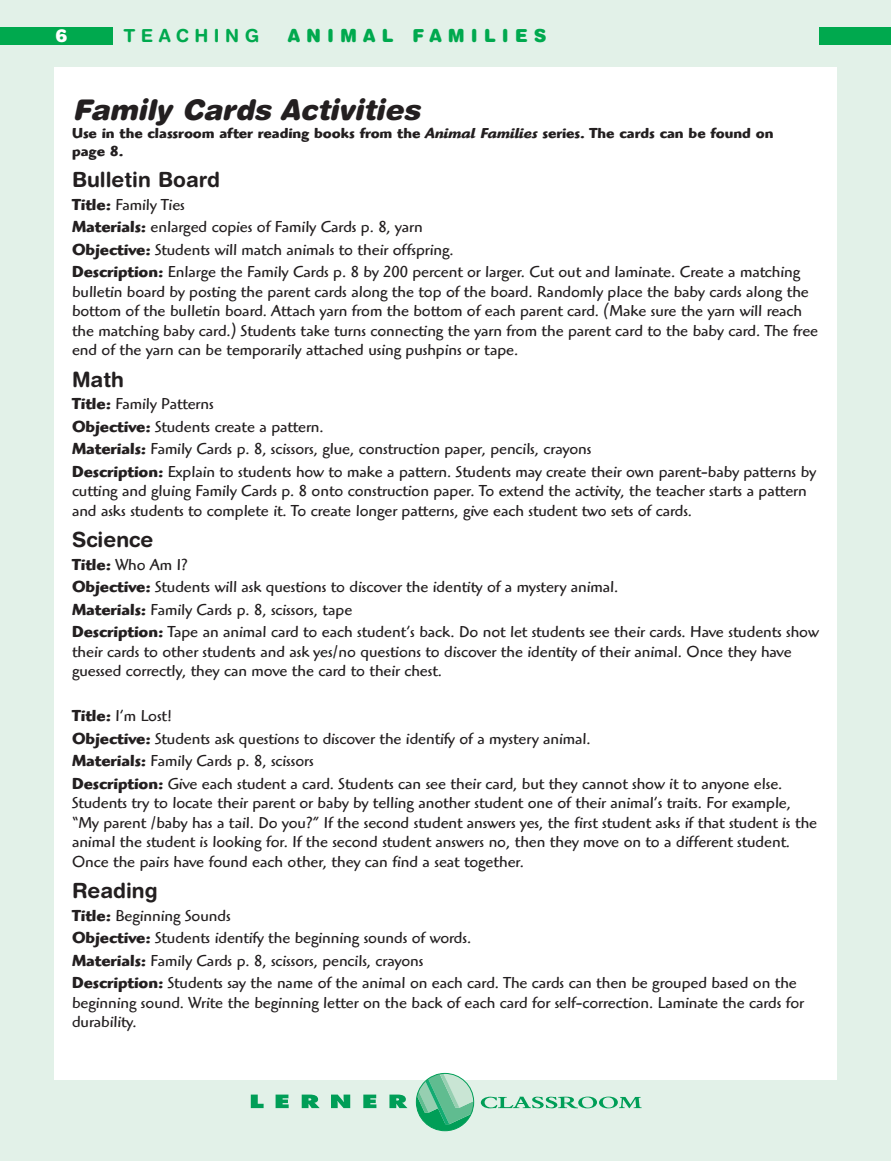
<style>
.page{position:relative;width:891px;height:1161px;background:#e2f1e8}
.page>*{position:absolute;margin:0;border:0;box-sizing:border-box;transform-origin:0 0}
.t1{font:italic 900 28.5px "Helvetica Rounded";color:#231f20}
.t2{font:700 21px "Helvetica Rounded";color:#231f20}
.t3{font:900 18px "Helvetica Rounded";letter-spacing:.335em;color:#00a94e}
.t4{font:700 18px "Helvetica Rounded";letter-spacing:.305em;color:#00a94e}
.t5{font:900 18px "Helvetica Rounded";color:#fff}
.t6{font:16.5px/22.5px "Highlander";color:#231f20}
.t7{font:700 15px/18px "Highlander";color:#231f20}
.s1{font-style:italic}
.s2{font-weight:700}
</style>
<div class="page">
<div style="left:54px;top:67px;width:783px;height:1013px;background:#fff"></div>
<svg style="left:416px;top:1073px;width:58px;height:58px"></svg>
<svg style="left:251px;top:1095px;width:13px;height:13px"></svg>
<svg style="left:276px;top:1095px;width:13px;height:13px"></svg>
<svg style="left:302px;top:1095px;width:18px;height:13px"></svg>
<svg style="left:331px;top:1095px;width:19px;height:13px"></svg>
<svg style="left:363px;top:1095px;width:13px;height:13px"></svg>
<svg style="left:389px;top:1095px;width:18px;height:13px"></svg>
<svg style="left:481px;top:1097px;width:161px;height:11px"></svg>
<div style="left:0;top:27px;width:112px;height:18px;background:#00a94e"></div>
<div style="left:819px;top:27px;width:72px;height:18px;background:#00a94e"></div>
<p class="t5" style="left:56px;top:29px;width:14px">6</p>
<p class="t4" style="left:123px;top:28px;width:137px">TEACHING</p>
<p class="t3" style="left:288px;top:28px;width:260px">ANIMAL FAMILIES</p>
<h1 class="t1" style="left:72px;top:99px;width:355px">Family Cards Activities</h1>
<p class="t7" style="left:72px;top:126px;width:703px">Use in the classroom after reading books from the <span class="s1">Animal Families</span> series. The cards can be found on page 8.</p>
<p class="t2" style="left:72px;top:172px;width:149px">Bulletin Board</p>
<p class="t6" style="left:72px;top:195px;width:730px"><span class="s2">Title:</span> Family Ties<br><span class="s2">Materials:</span> enlarged copies of Family Cards p. 8, yarn<br><span class="s2">Objective:</span> Students will match animals to their offspring.<br><span class="s2">Description:</span> Enlarge the Family Cards p. 8 by 200 percent or larger. Cut out and laminate. Create a matching</p>
<p class="t6" style="left:72px;top:284px;width:748px;line-height:19.5px">bulletin board by posting the parent cards along the top of the board. Randomly place the baby cards along the bottom of the bulletin board. Attach yarn from the bottom of each parent card. (Make sure the yarn will reach the matching baby card.) Students take turns connecting the yarn from the parent card to the baby card. The free end of the yarn can be temporarily attached using pushpins or tape.</p>
<p class="t2" style="left:72px;top:371px;width:54px">Math</p>
<p class="t6" style="left:72px;top:395px;width:745px"><span class="s2">Title:</span> Family Patterns<br><span class="s2">Objective:</span> Students create a pattern.<br><span class="s2">Materials:</span> Family Cards p. 8, scissors, glue, construction paper, pencils, crayons<br><span class="s2">Description:</span> Explain to students how to make a pattern. Students may create their own parent-baby patterns by</p>
<p class="t6" style="left:72px;top:483px;width:736px;line-height:19.5px">cutting and gluing Family Cards p. 8 onto construction paper. To extend the activity, the teacher starts a pattern and asks students to complete it. To create longer patterns, give each student two sets of cards.</p>
<p class="t2" style="left:72px;top:532px;width:83px">Science</p>
<p class="t6" style="left:72px;top:555px;width:748px"><span class="s2">Title:</span> Who Am I?<br><span class="s2">Objective:</span> Students will ask questions to discover the identity of a mystery animal.<br><span class="s2">Materials:</span> Family Cards p. 8, scissors, tape<br><span class="s2">Description:</span> Tape an animal card to each student’s back. Do not let students see their cards. Have students show</p>
<p class="t6" style="left:72px;top:644px;width:721px;line-height:19.5px">their cards to other students and ask yes/no questions to discover the identity of their animal. Once they have guessed correctly, they can move the card to their chest.</p>
<p class="t6" style="left:72px;top:707px;width:712px"><span class="s2">Title:</span> I’m Lost!<br><span class="s2">Objective:</span> Students ask questions to discover the identify of a mystery animal.<br><span class="s2">Materials:</span> Family Cards p. 8, scissors<br><span class="s2">Description:</span> Give each student a card. Students can see their card, but they cannot show it to anyone else.</p>
<p class="t6" style="left:72px;top:795px;width:747px;line-height:19.5px">Students try to locate their parent or baby by telling another student one of their animal’s traits. For example, “My parent /baby has a tail. Do you?” If the second student answers yes, the first student asks if that student is the animal the student is looking for. If the second student answers no, then they move on to a different student.<br>Once the pairs have found each other, they can find a seat together.</p>
<p class="t2" style="left:72px;top:883px;width:87px">Reading</p>
<p class="t6" style="left:72px;top:906px;width:726px"><span class="s2">Title:</span> Beginning Sounds<br><span class="s2">Objective:</span> Students identify the beginning sounds of words.<br><span class="s2">Materials:</span> Family Cards p. 8, scissors, pencils, crayons<br><span class="s2">Description:</span> Students say the name of the animal on each card. The cards can then be grouped based on the</p>
<p class="t6" style="left:72px;top:995px;width:734px;line-height:19.5px">beginning sound. Write the beginning letter on the back of each card for self-correction. Laminate the cards for durability.</p>
</div>
